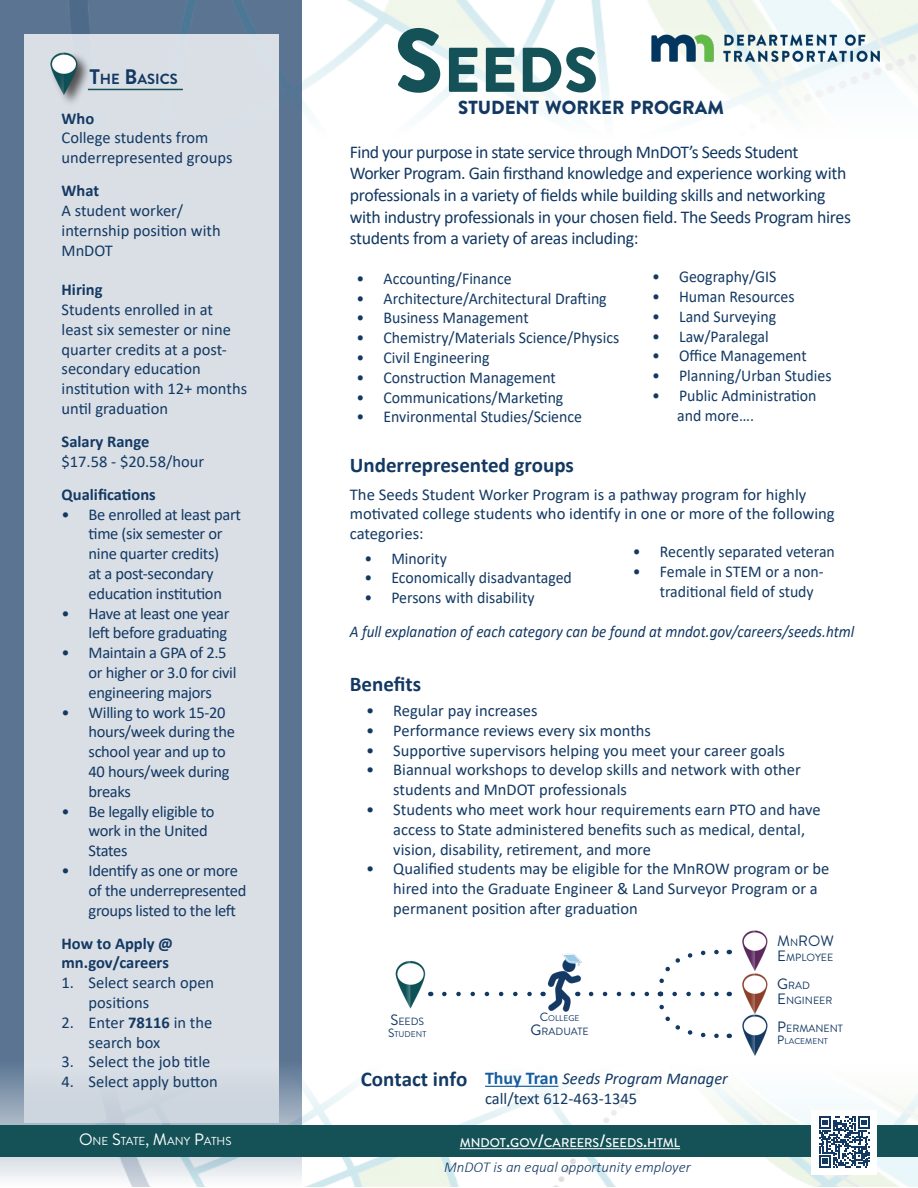
<style>
.page{position:relative;width:918px;height:1188px;background:#fff}
.page>*{position:absolute;margin:0;border:0;box-sizing:border-box;transform-origin:0 0}
.t1{font:900 63px "Brandon Grotesque";color:#155257}
.t2{font:700 21px "Calibri";color:#133963}
.t3{font:900 18.9px "Brandon Grotesque";color:#133963}
.t4{font:18px/21.6px "Calibri";letter-spacing:-.02em;color:#133963}
.t5{font:16.5px/19.8px "Calibri";color:#133963}
.t6{font:16.5px/19.8px "Calibri";color:#133963;scale:.96 1}
.t7{font:16.5px/19.8px "Calibri";letter-spacing:-.02em;color:#133963}
.t8{font:italic 16.5px "Calibri";color:#133963;scale:.92 1}
.t9{font:700 16.5px/19.8px "Calibri";color:#133963}
.t10{font:italic 300 15px "Calibri";color:#133963}
.t11{font:15px "Brandon Grotesque";color:#133963}
.t12{font:700 14.7px "Brandon Grotesque";color:#133963}
.t13{font:500 12.6px "Brandon Grotesque";color:#fff}
.t14{font:11.55px "Brandon Grotesque";color:#fff}
.t15{font:10.5px/15px "Brandon Grotesque";color:#133963}
.t16{font:8.4px "Brandon Grotesque";color:#133963}
.s1{font-size:21px}
.s2{font-weight:700}
.s3{font-size:90px}
.s4{font-size:10.5px}
.s5{font-size:15px}
.s6{font-size:12px}
.s7{font-weight:700;font-size:21px}
.s8{font-weight:700;font-size:18px;color:#175d9e}
.s9{font-style:italic}
.s10{font-size:16.5px}
.s11{font-size:18px}
</style>
<div class="page">
<img style="left:301px;top:1062px;width:617px;height:125px">
<svg style="left:0;top:140px;width:301px;height:1047px;background:#758ba3"></svg>
<img style="left:0;top:0;width:918px;height:140px">
<img style="left:638px;top:22px;width:254px;height:52px">
<hr style="left:485px;top:1086px;width:73px;height:1px;background:#175d9e">
<div style="left:25px;top:34px;width:254px;height:1089px;background:#dadfe6"></div>
<div style="left:50px;top:51px;width:41px;height:56px;background:#231f20;opacity:.75"></div>
<img style="left:50px;top:51px;width:28px;height:46px">
<hr style="left:88px;top:89px;width:95px;height:1px;background:#155257">
<div style="left:0;top:1126px;width:918px;height:31px;background:#155257"></div>
<div style="left:812px;top:1110px;width:65px;height:64px;background:#fff"></div>
<svg style="left:819px;top:1116px;width:51px;height:52px"></svg>
<hr style="left:460px;top:1148px;width:220px;height:1px;background:#fff">
<img style="left:742px;top:930px;width:26px;height:83px">
<img style="left:742px;top:1013px;width:26px;height:43px">
<img style="left:395px;top:961px;width:31px;height:48px">
<img style="left:529px;top:953px;width:77px;height:59px">
<svg style="left:659px;top:949px;width:71px;height:35px"></svg>
<svg style="left:444px;top:992px;width:92px;height:4px"></svg>
<svg style="left:591px;top:992px;width:139px;height:47px"></svg>
<p class="t12" style="left:89px;top:68px;width:90px"><span class="s1">T</span>HE <span class="s1">B</span>ASICS</p>
<p class="t9" style="left:62px;top:108px;width:34px">Who</p>
<p class="t5" style="left:62px;top:128px;width:172px">College students from underrepresented groups</p>
<p class="t9" style="left:62px;top:181px;width:39px">What</p>
<p class="t5" style="left:62px;top:200px;width:161px">A student worker/ internship position with<br>MnDOT</p>
<p class="t9" style="left:62px;top:280px;width:43px">Hiring</p>
<p class="t5" style="left:62px;top:299px;width:187px">Students enrolled in at least six semester or nine quarter credits at a post&shy;secondary education institution with 12+ months until graduation</p>
<p class="t9" style="left:62px;top:431px;width:89px">Salary Range</p>
<p class="t5" style="left:62px;top:451px;width:144px">$17.58 - $20.58/hour</p>
<p class="t9" style="left:62px;top:484px;width:96px">Qualifications</p>
<p class="t7" style="left:62px;top:504px;width:181px;text-align:center">• Be enrolled at least part time (six semester or<br>nine quarter credits)<br>at a post-secondary education institution</p>
<p class="t7" style="left:62px;top:603px;width:170px;text-align:right">• Have at least one year left before graduating</p>
<p class="t7" style="left:89px;top:642px;width:149px;text-indent:-27px">• Maintain a GPA of 2.5 or higher or 3.0 for civil engineering majors</p>
<p class="t7" style="left:89px;top:702px;width:148px;text-indent:-27px">• Willing to work 15-20 hours/week during the school year and up to<br>40 hours/week during breaks</p>
<p class="t7" style="left:89px;top:801px;width:127px;text-indent:-27px">• Be legally eligible to work in the United<br>States</p>
<p class="t7" style="left:89px;top:860px;width:159px;text-indent:-27px">• Identify as one or more of the underrepresented groups listed to the left</p>
<p class="t9" style="left:62px;top:933px;width:113px">How to Apply @ mn.gov/careers</p>
<p class="t5" style="left:89px;top:972px;width:127px;text-indent:-27px">1. Select search open positions</p>
<p class="t5" style="left:89px;top:1012px;width:125px;text-indent:-27px">2. Enter <span class="s2">78116</span> in the search box</p>
<p class="t5" style="left:62px;top:1052px;width:150px">3. Select the job title</p>
<p class="t5" style="left:62px;top:1071px;width:158px">4. Select apply button</p>
<h1 class="t1" style="left:394px;top:26px;width:205px"><span class="s3">S</span>EEDS</h1>
<p class="t3" style="left:458px;top:94px;width:267px">STUDENT WORKER PROGRAM</p>
<p class="t4" style="left:350px;top:141px;width:503px">Find your purpose in state service through MnDOT’s Seeds Student Worker Program. Gain firsthand knowledge and experience working with professionals in a variety of fields while building skills and networking with industry professionals in your chosen field. The Seeds Program hires students from a variety of areas including:</p>
<p class="t6" style="left:357px;top:268px;width:163px">• Accounting/Finance</p>
<p class="t6" style="left:357px;top:288px;width:262px">• Architecture/Architectural Drafting</p>
<p class="t6" style="left:357px;top:308px;width:181px">• Business Management</p>
<p class="t6" style="left:357px;top:327px;width:275px">• Chemistry/Materials Science/Physics</p>
<p class="t6" style="left:357px;top:347px;width:140px">• Civil Engineering</p>
<p class="t6" style="left:357px;top:367px;width:209px">• Construction Management</p>
<p class="t6" style="left:357px;top:387px;width:217px">• Communications/Marketing</p>
<p class="t6" style="left:357px;top:407px;width:236px">• Environmental Studies/Science</p>
<p class="t6" style="left:652px;top:266px;width:131px">• Geography/GIS</p>
<p class="t6" style="left:652px;top:286px;width:150px">• Human Resources</p>
<p class="t6" style="left:652px;top:306px;width:131px">• Land Surveying</p>
<p class="t6" style="left:652px;top:326px;width:123px">• Law/Paralegal</p>
<p class="t6" style="left:652px;top:346px;width:163px">• Office Management</p>
<p class="t6" style="left:652px;top:365px;width:189px">• Planning/Urban Studies</p>
<p class="t6" style="left:677px;top:385px;width:147px;text-indent:-25px">• Public Administration and more….</p>
<p class="t2" style="left:350px;top:450px;width:226px">Underrepresented groups</p>
<p class="t5" style="left:350px;top:484px;width:486px">The Seeds Student Worker Program is a pathway program for highly motivated college students who identify in one or more of the following categories:</p>
<p class="t6" style="left:364px;top:548px;width:87px">• Minority</p>
<p class="t6" style="left:364px;top:568px;width:218px">• Economically disadvantaged</p>
<p class="t6" style="left:364px;top:587px;width:179px">• Persons with disability</p>
<p class="t6" style="left:633px;top:541px;width:212px">• Recently separated veteran</p>
<p class="t6" style="left:660px;top:561px;width:172px;text-indent:-27px">• Female in STEM or a non&shy;traditional field of study</p>
<p class="t8" style="left:350px;top:620px;width:550px">A full explanation of each category can be found at mndot.gov/careers/seeds.html</p>
<p class="t2" style="left:350px;top:669px;width:73px">Benefits</p>
<p class="t5" style="left:366px;top:700px;width:173px">• Regular pay increases</p>
<p class="t5" style="left:366px;top:720px;width:286px">• Performance reviews every six months</p>
<p class="t5" style="left:366px;top:740px;width:420px">• Supportive supervisors helping you meet your career goals</p>
<p class="t5" style="left:393px;top:760px;width:409px;text-indent:-27px">• Biannual workshops to develop skills and network with other students and MnDOT professionals</p>
<p class="t5" style="left:393px;top:799px;width:429px;text-indent:-27px">• Students who meet work hour requirements earn PTO and have access to State administered benefits such as medical, dental, vision, disability, retirement, and more</p>
<p class="t5" style="left:393px;top:859px;width:438px;text-indent:-27px">• Qualified students may be eligible for the MnROW program or be hired into the Graduate Engineer &amp; Land Surveyor Program or a permanent position after graduation</p>
<p class="t11" style="left:777px;top:931px;width:58px">M<span class="s4">N</span>ROW</p>
<p class="t15" style="left:777px;top:950px;width:58px"><span class="s5">E</span>MPLOYEE</p>
<p class="t15" style="left:390px;top:1014px;width:34px"><span class="s5">S</span>EEDS</p>
<p class="t16" style="left:388px;top:1028px;width:40px"><span class="s6">S</span>TUDENT</p>
<p class="t15" style="left:777px;top:978px;width:57px"><span class="s5">G</span>RAD<br><span class="s5">E</span>NGINEER</p>
<p class="t16" style="left:540px;top:1013px;width:41px"><span class="s6">C</span>OLLEGE</p>
<p class="t15" style="left:531px;top:1024px;width:59px"><span class="s5">G</span>RADUATE</p>
<p class="t15" style="left:777px;top:1021px;width:67px"><span class="s5">P</span>ERMANENT</p>
<p class="t16" style="left:777px;top:1035px;width:52px"><span class="s6">P</span>LACEMENT</p>
<p class="t5" style="left:485px;top:1068px;width:244px;text-indent:-124px"><span class="s7">Contact info</span> <span class="s8">Thuy Tran</span> <span class="s9">Seeds Program Manager </span>call/text 612-463-1345</p>
<p class="t14" style="left:79px;top:1133px;width:153px"><span class="s10">O</span>NE <span class="s10">S</span>TATE<span class="s10">, M</span>ANY <span class="s10">P</span>ATHS</p>
<p class="t13" style="left:460px;top:1134px;width:222px">MNDOT<span class="s11">.</span>GOV<span class="s11">/</span>CAREERS<span class="s11">/</span>SEEDS<span class="s11">.</span>HTML</p>
<p class="t10" style="left:444px;top:1158px;width:248px">MnDOT is an equal opportunity employer</p>
</div>
